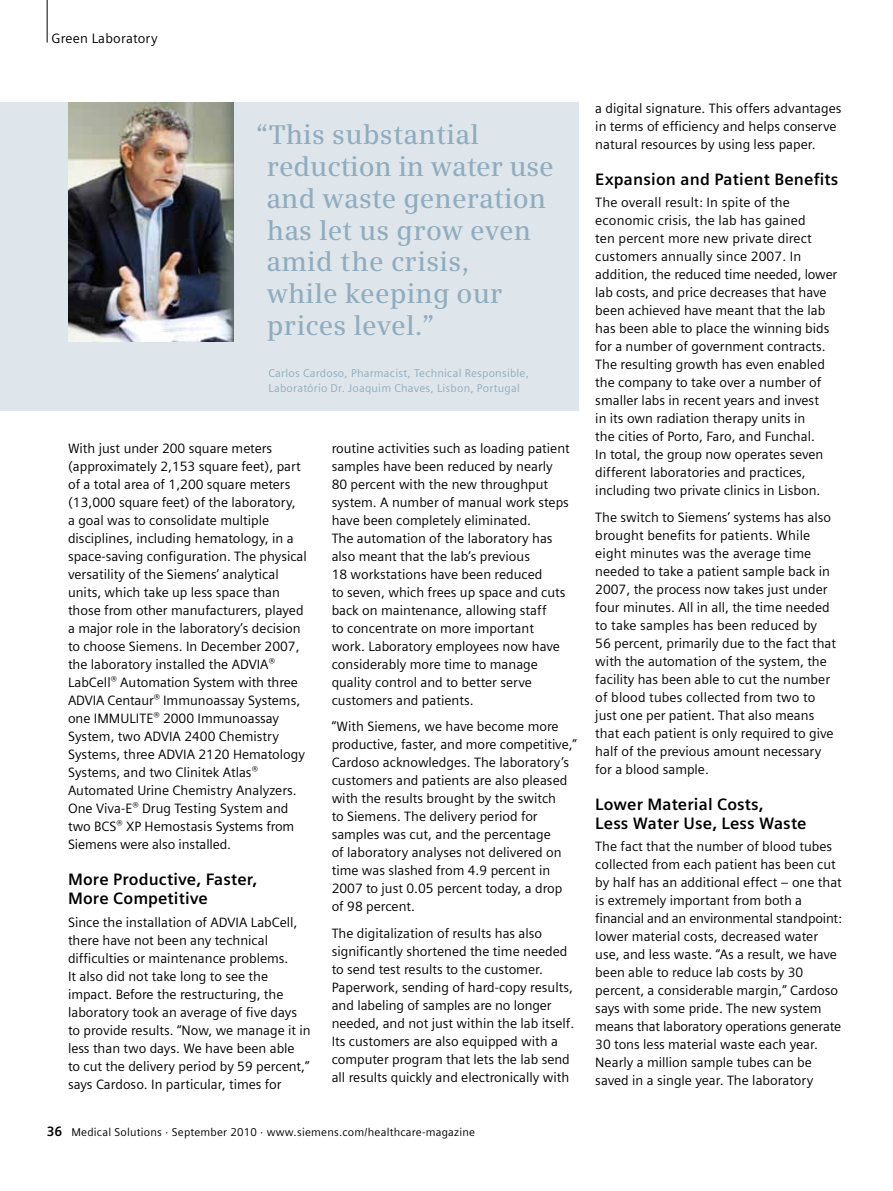
<style>
.page{position:relative;width:893px;height:1191px;background:#fff}
.page>*{position:absolute;margin:0;border:0;box-sizing:border-box;transform-origin:0 0}
.t1{font:600 27px/32px "Siemens Serif";letter-spacing:.005em;color:#91acbe}
.t2{font:700 16.5px/19.2px "Siemens Sans";letter-spacing:.01em;color:#000}
.t3{font:13.5px/18px "Siemens Sans";color:#000}
.t4{font:11.25px/14.9px "Siemens Sans";letter-spacing:.02em;color:#91acbe}
.t5{font:11.25px "Siemens Sans";letter-spacing:.02em;color:#000}
.s1{font-weight:700;font-size:13.5px}
</style>
<div class="page">
<div style="left:0;top:102px;width:578px;height:308px;background:#dee6eb"></div>
<img style="left:68px;top:102px;width:166px;height:239px">
<hr style="left:47px;top:0;width:1px;height:43px;background:#000">
<p class="t3" style="left:51px;top:29px;width:108px">Green Laboratory</p>
<h1 class="t1" style="left:266px;top:119px;width:289px;text-indent:-11px">“This substantial reduction in water use and waste generation has let us grow even amid the crisis,<br>while keeping our prices level.”</h1>
<p class="t4" style="left:268px;top:365px;width:262px">Carlos Cardoso, Pharmacist, Technical Responsible,<br>Laboratório Dr. Joaquim Chaves, Lisbon, Portugal</p>
<p class="t3" style="left:68px;top:439px;width:240px">With just under 200 square meters (approximately 2,153 square feet), part of a total area of 1,200 square meters (13,000 square feet) of the laboratory,<br>a goal was to consolidate multiple disciplines, including hematology, in a space-saving configuration. The physical versatility of the Siemens’ analytical units, which take up less space than those from other manufacturers, played a major role in the laboratory’s decision to choose Siemens. In December 2007, the laboratory installed the ADVIA<sup>® </sup>LabCell<sup>®</sup> Automation System with three ADVIA Centaur<sup>®</sup> Immunoassay Systems, one IMMULITE<sup>®</sup> 2000 Immunoassay System, two ADVIA 2400 Chemistry Systems, three ADVIA 2120 Hematology Systems, and two Clinitek Atlas<sup>® </sup>Automated Urine Chemistry Analyzers.<br>One Viva-E<sup>®</sup> Drug Testing System and two BCS<sup>®</sup> XP Hemostasis Systems from Siemens were also installed.</p>
<p class="t2" style="left:68px;top:870px;width:191px">More Productive, Faster,<br>More Competitive</p>
<p class="t3" style="left:68px;top:913px;width:244px">Since the installation of ADVIA LabCell, there have not been any technical difficulties or maintenance problems.<br>It also did not take long to see the impact. Before the restructuring, the laboratory took an average of five days to provide results. “Now, we manage it in less than two days. We have been able<br>to cut the delivery period by 59 percent,” says Cardoso. In particular, times for</p>
<p class="t3" style="left:332px;top:439px;width:240px">routine activities such as loading patient samples have been reduced by nearly 80 percent with the new throughput system. A number of manual work steps have been completely eliminated.<br>The automation of the laboratory has also meant that the lab’s previous<br>18 workstations have been reduced<br>to seven, which frees up space and cuts back on maintenance, allowing staff<br>to concentrate on more important work. Laboratory employees now have considerably more time to manage quality control and to better serve customers and patients.</p>
<p class="t3" style="left:332px;top:717px;width:247px">“With Siemens, we have become more productive, faster, and more competitive,” Cardoso acknowledges. The laboratory’s customers and patients are also pleased with the results brought by the switch<br>to Siemens. The delivery period for samples was cut, and the percentage<br>of laboratory analyses not delivered on time was slashed from 4.9 percent in 2007 to just 0.05 percent today, a drop of 98 percent.</p>
<p class="t3" style="left:332px;top:924px;width:244px">The digitalization of results has also significantly shortened the time needed to send test results to the customer.<br>Paperwork, sending of hard-copy results, and labeling of samples are no longer needed, and not just within the lab itself.<br>Its customers are also equipped with a computer program that lets the lab send all results quickly and electronically with</p>
<p class="t5" style="left:47px;top:1125px;width:430px"><span class="s1">36</span> Medical Solutions · September 2010 · www.siemens.com/healthcare-magazine</p>
<p class="t3" style="left:595px;top:99px;width:248px">a digital signature. This offers advantages in terms of efficiency and helps conserve natural resources by using less paper.</p>
<p class="t2" style="left:595px;top:169px;width:244px">Expansion and Patient Benefits</p>
<p class="t3" style="left:595px;top:193px;width:244px">The overall result: In spite of the economic crisis, the lab has gained<br>ten percent more new private direct customers annually since 2007. In addition, the reduced time needed, lower lab costs, and price decreases that have been achieved have meant that the lab has been able to place the winning bids for a number of government contracts.<br>The resulting growth has even enabled the company to take over a number of smaller labs in recent years and invest<br>in its own radiation therapy units in<br>the cities of Porto, Faro, and Funchal.<br>In total, the group now operates seven different laboratories and practices, including two private clinics in Lisbon.</p>
<p class="t3" style="left:595px;top:508px;width:242px">The switch to Siemens’ systems has also brought benefits for patients. While eight minutes was the average time needed to take a patient sample back in 2007, the process now takes just under four minutes. All in all, the time needed to take samples has been reduced by<br>56 percent, primarily due to the fact that with the automation of the system, the facility has been able to cut the number of blood tubes collected from two to just one per patient. That also means that each patient is only required to give half of the previous amount necessary for a blood sample.</p>
<p class="t2" style="left:595px;top:794px;width:213px">Lower Material Costs,<br>Less Water Use, Less Waste</p>
<p class="t3" style="left:595px;top:837px;width:248px">The fact that the number of blood tubes collected from each patient has been cut by half has an additional effect – one that is extremely important from both a financial and an environmental standpoint: lower material costs, decreased water use, and less waste. “As a result, we have been able to reduce lab costs by 30 percent, a considerable margin,” Cardoso says with some pride. The new system means that laboratory operations generate 30 tons less material waste each year.<br>Nearly a million sample tubes can be saved in a single year. The laboratory</p>
</div>
